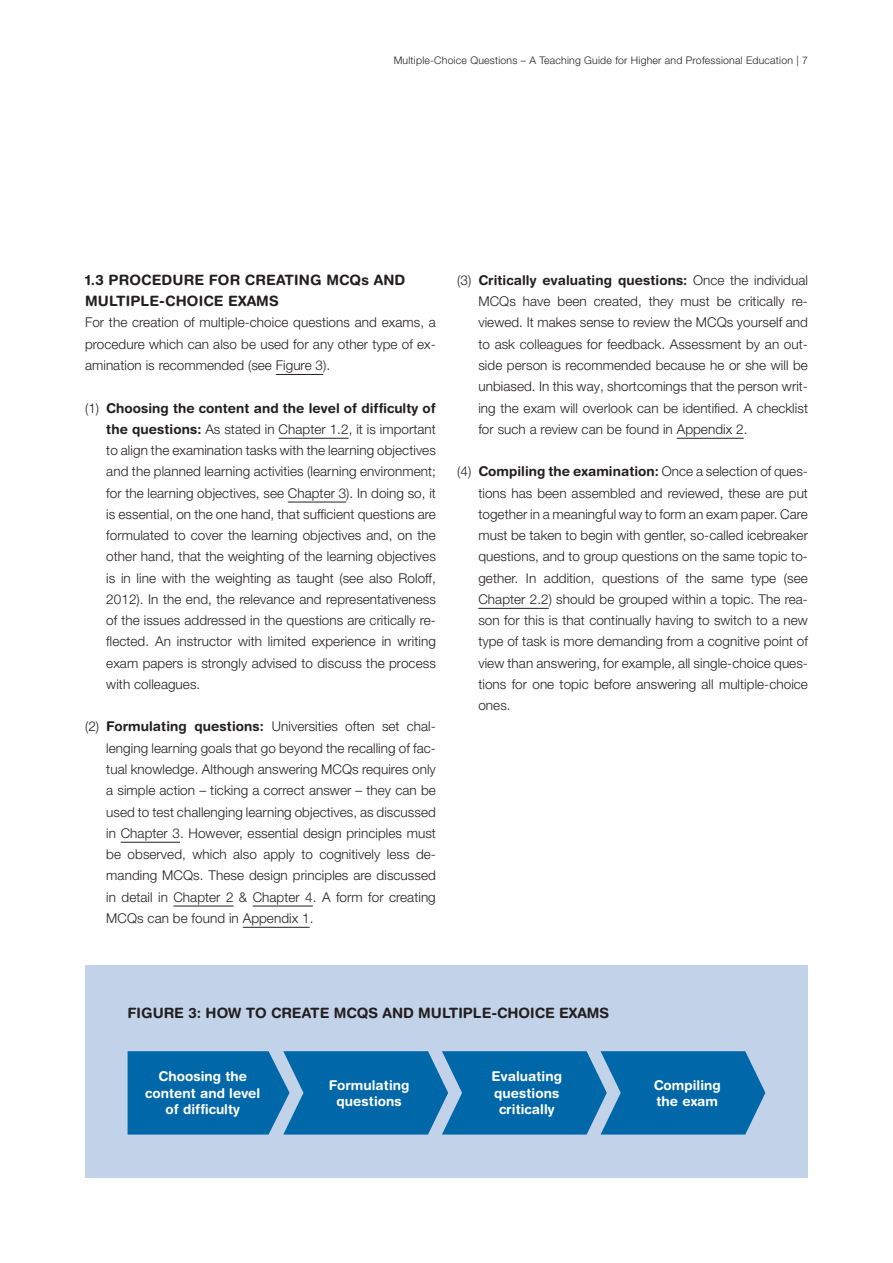
<style>
.page{position:relative;width:893px;height:1263px;background:#fff}
.page>*{position:absolute;margin:0;border:0;box-sizing:border-box;transform-origin:0 0}
.t1{font:700 14.25px/21.3px "Helvetica Rounded LT Std";letter-spacing:.005em;color:#231f20}
.t2{font:300 13.5px/21.3px "Helvetica Neue LT Pro";letter-spacing:.005em;color:#231f20;text-align:justify}
.t3{font:700 13.5px/16.5px "Helvetica Rounded LT Std";letter-spacing:.005em;color:#fff;text-align:center}
.t4{font:700 13.5px "Helvetica Rounded LT Std";letter-spacing:.005em;color:#231f20}
.t5{font:300 10.5px "Helvetica Neue LT Pro";letter-spacing:.02em;color:#231f20}
.s1{font-family:"Helvetica Neue LT Pro";font-weight:300}
.s2{font-family:"Helvetica Rounded LT Std";font-weight:700}
</style>
<div class="page">
<hr style="left:276px;top:374px;width:47px;height:1px;background:#231f20">
<hr style="left:279px;top:438px;width:70px;height:1px;background:#231f20">
<hr style="left:288px;top:502px;width:58px;height:1px;background:#231f20">
<hr style="left:121px;top:842px;width:59px;height:1px;background:#231f20">
<hr style="left:173px;top:906px;width:61px;height:1px;background:#231f20">
<hr style="left:253px;top:906px;width:60px;height:1px;background:#231f20">
<hr style="left:243px;top:927px;width:67px;height:1px;background:#231f20">
<hr style="left:677px;top:438px;width:67px;height:1px;background:#231f20">
<hr style="left:478px;top:608px;width:71px;height:1px;background:#231f20">
<div style="left:85px;top:965px;width:723px;height:213px;background:#c2d3e9"></div>
<svg style="left:128px;top:1051px;width:637px;height:83px;background:#0e70ad"></svg>
<p class="t5" style="left:394px;top:54px;width:416px">Multiple-Choice Questions – A Teaching Guide for Higher and Professional Education | 7</p>
<p class="t1" style="left:85px;top:269px;width:322px">1.3 PROCEDURE FOR CREATING MCQs AND<br>MULTIPLE-CHOICE EXAMS</p>
<p class="t2" style="left:85px;top:312px;width:352px">For the creation of multiple-choice questions and exams, a procedure which can also be used for any other type of ex&shy;amination is recommended (see Figure 3).</p>
<p class="t4" style="left:85px;top:399px;width:352px"><span class="s1">(1)</span> Choosing the content and the level of difficulty of</p>
<p class="t2" style="left:106px;top:418px;width:331px"><span class="s2">the questions:</span> As stated in Chapter 1.2, it is important to align the examination tasks with the learning objectives and the planned learning activities (learning environment; for the learning objectives, see Chapter 3). In doing so, it is essential, on the one hand, that sufficient questions are formulated to cover the learning objectives and, on the other hand, that the weighting of the learning objectives is in line with the weighting as taught (see also Roloff, 2012). In the end, the relevance and representativeness of the issues addressed in the questions are critically re&shy;flected. An instructor with limited experience in writing exam papers is strongly advised to discuss the process with colleagues.</p>
<p class="t2" style="left:106px;top:716px;width:331px;text-indent:-21px">(2) <span class="s2">Formulating questions:</span> Universities often set chal&shy;lenging learning goals that go beyond the recalling of fac&shy;tual knowledge. Although answering MCQs requires only a simple action – ticking a correct answer – they can be used to test challenging learning objectives, as discussed in Chapter 3. However, essential design principles must be observed, which also apply to cognitively less de&shy;manding MCQs. These design principles are discussed in detail in Chapter 2 &amp; Chapter 4. A form for creating MCQs can be found in Appendix 1.</p>
<p class="t4" style="left:457px;top:272px;width:352px"><span class="s1">(3)</span> Critically evaluating questions: <span class="s1">Once the individual</span></p>
<p class="t2" style="left:478px;top:290px;width:331px">MCQs have been created, they must be critically re&shy;viewed. It makes sense to review the MCQs yourself and to ask colleagues for feedback. Assessment by an out&shy;side person is recommended because he or she will be unbiased. In this way, shortcomings that the person writ&shy;ing the exam will overlook can be identified. A checklist for such a review can be found in Appendix 2.</p>
<p class="t2" style="left:478px;top:461px;width:331px;text-indent:-21px">(4) <span class="s2">Compiling the examination:</span> Once a selection of ques&shy;tions has been assembled and reviewed, these are put together in a meaningful way to form an exam paper. Care must be taken to begin with gentler, so-called icebreaker questions, and to group questions on the same topic to&shy;gether. In addition, questions of the same type (see Chapter 2.2) should be grouped within a topic. The rea&shy;son for this is that continually having to switch to a new type of task is more demanding from a cognitive point of view than answering, for example, all single-choice ques&shy;tions for one topic before answering all multiple-choice ones.</p>
<p class="t1" style="left:128px;top:1002px;width:483px">FIGURE 3: HOW TO CREATE MCQS AND MULTIPLE-CHOICE EXAMS</p>
<p class="t3" style="left:145px;top:1068px;width:117px">Choosing the content and level of difficulty</p>
<p class="t3" style="left:329px;top:1076px;width:82px">Formulating questions</p>
<p class="t3" style="left:492px;top:1068px;width:72px">Evaluating questions critically</p>
<p class="t3" style="left:654px;top:1076px;width:69px;text-align:left">Compiling the exam</p>
</div>
